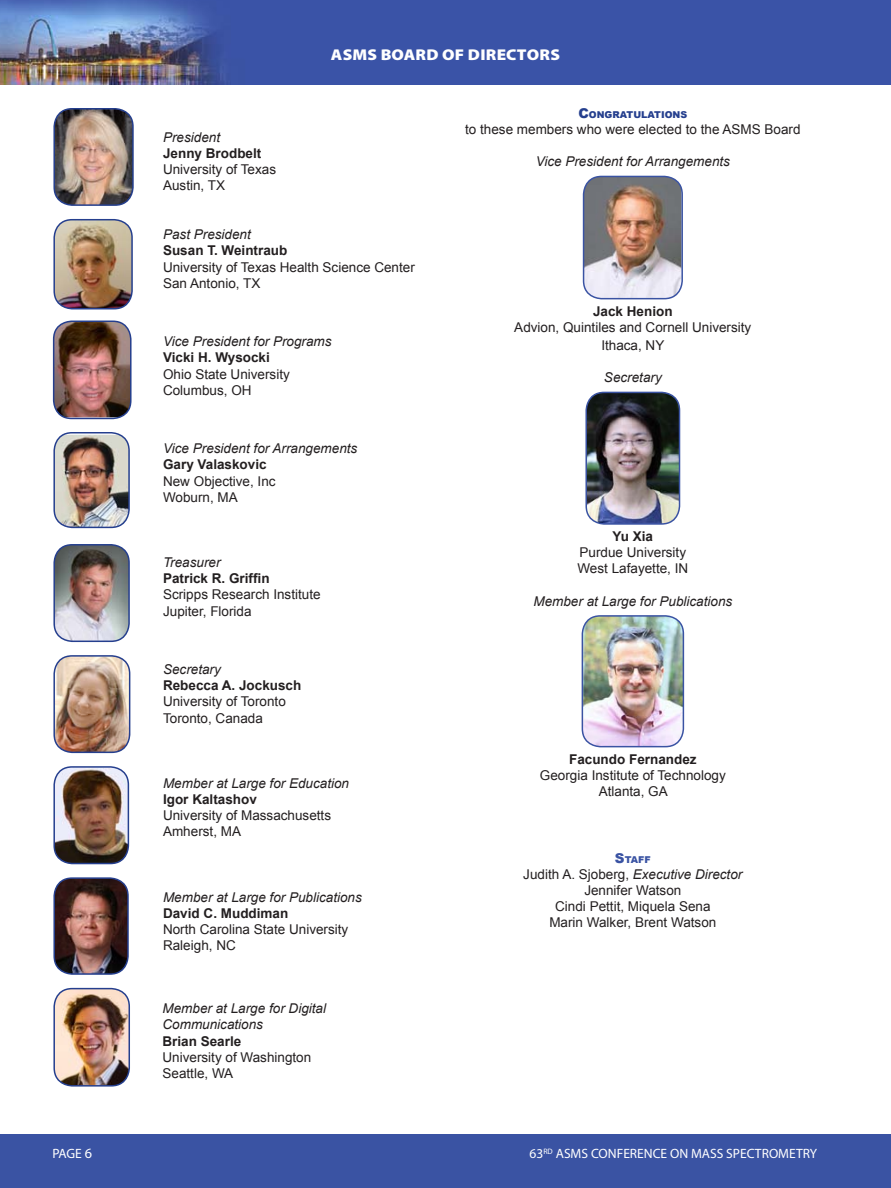
<style>
.page{position:relative;width:891px;height:1188px;background:#fff}
.page>*{position:absolute;margin:0;border:0;box-sizing:border-box;transform-origin:0 0}
.t1{font:900 15.6px "Myriad Pro";letter-spacing:.015em;color:#fff;scale:1.09 1}
.t2{font:13.5px/16.2px "Arial";color:#231f20}
.t3{font:italic 13.5px/16.2px "Arial";color:#231f20}
.t4{font:700 13.5px "Arial";color:#231f20}
.t5{font:13.5px "Myriad Pro";color:#fff}
.t6{font:900 9.45px "Arial";color:#253f8e}
.t7{font:900 9.45px "Arial";color:#3a53a3}
.s1{font-size:13.5px}
.s2{font-style:italic}
.s3{font-size:14.25px}
</style>
<div class="page">
<div style="left:0;top:1134px;width:891px;height:54px;background:#3a53a3"></div>
<img style="left:0;top:0;width:850px;height:84px">
<div style="left:850px;top:0;width:41px;height:84px;background:#3a53a7"></div>
<img style="left:56px;top:109px;width:77px;height:96px">
<div style="left:53px;top:108px;width:81px;height:98px;border:2px solid #253f8e;border-radius:18px"></div>
<img style="left:54px;top:220px;width:78px;height:89px">
<div style="left:53px;top:219px;width:80px;height:90px;border:2px solid #253f8e;border-radius:18px"></div>
<img style="left:54px;top:435px;width:75px;height:92px">
<div style="left:53px;top:432px;width:77px;height:96px;border:2px solid #253f8e;border-radius:18px"></div>
<img style="left:54px;top:545px;width:75px;height:96px">
<div style="left:53px;top:544px;width:77px;height:98px;border:2px solid #253f8e;border-radius:18px"></div>
<img style="left:54px;top:656px;width:76px;height:96px">
<div style="left:53px;top:655px;width:77px;height:98px;border:2px solid #253f8e;border-radius:18px"></div>
<img style="left:54px;top:767px;width:74px;height:97px">
<div style="left:53px;top:766px;width:76px;height:98px;border:2px solid #253f8e;border-radius:18px"></div>
<img style="left:56px;top:880px;width:72px;height:94px">
<div style="left:53px;top:877px;width:76px;height:98px;border:2px solid #253f8e;border-radius:18px"></div>
<img style="left:56px;top:989px;width:73px;height:97px">
<div style="left:53px;top:988px;width:77px;height:99px;border:2px solid #253f8e;border-radius:18px"></div>
<img style="left:54px;top:321px;width:77px;height:96px">
<div style="left:53px;top:321px;width:79px;height:98px;border:2px solid #253f8e;border-radius:18px"></div>
<img style="left:584px;top:176px;width:97px;height:122px">
<div style="left:583px;top:176px;width:100px;height:123px;border:2px solid #3a53a3;border-radius:18px"></div>
<img style="left:588px;top:392px;width:92px;height:132px">
<div style="left:585px;top:392px;width:95px;height:133px;border:2px solid #3a53a3;border-radius:18px"></div>
<img style="left:582px;top:616px;width:101px;height:131px">
<div style="left:582px;top:615px;width:102px;height:132px;border:2px solid #3a53a3;border-radius:18px"></div>
<p class="t1" style="left:347px;top:43px;width:182px">GENER L INFORMATION</p>
<p class="t1" style="left:331px;top:45px;width:212px">ASMS BOARD OF DIRECTORS</p>
<p class="t3" style="left:163px;top:129px;width:59px">President</p>
<p class="t4" style="left:163px;top:144px;width:100px">Jenny Brodbelt</p>
<p class="t2" style="left:163px;top:161px;width:115px">University of Texas<br>Austin, TX</p>
<p class="t3" style="left:163px;top:227px;width:89px">Past President</p>
<p class="t4" style="left:163px;top:242px;width:126px">Susan T. Weintraub</p>
<p class="t2" style="left:163px;top:259px;width:253px">University of Texas Health Science Center<br>San Antonio, TX</p>
<p class="t3" style="left:163px;top:334px;width:170px">Vice President for Programs</p>
<p class="t4" style="left:163px;top:349px;width:108px">Vicki H. Wysocki</p>
<p class="t2" style="left:163px;top:366px;width:128px">Ohio State University<br>Columbus, OH</p>
<p class="t3" style="left:163px;top:441px;width:196px">Vice President for Arrangements</p>
<p class="t4" style="left:163px;top:456px;width:105px">Gary Valaskovic</p>
<p class="t2" style="left:163px;top:473px;width:114px">New Objective, Inc<br>Woburn, MA</p>
<p class="t3" style="left:163px;top:554px;width:59px">Treasurer</p>
<p class="t4" style="left:163px;top:569px;width:108px">Patrick R. Griffin</p>
<p class="t2" style="left:163px;top:587px;width:159px">Scripps Research Institute<br>Jupiter, Florida</p>
<p class="t3" style="left:163px;top:661px;width:59px">Secretary</p>
<p class="t4" style="left:163px;top:676px;width:140px">Rebecca A. Jockusch</p>
<p class="t2" style="left:163px;top:694px;width:124px">University of Toronto<br>Toronto, Canada</p>
<p class="t3" style="left:163px;top:775px;width:188px">Member at Large for Education</p>
<p class="t4" style="left:163px;top:790px;width:95px">Igor Kaltashov</p>
<p class="t2" style="left:163px;top:808px;width:170px">University of Massachusetts<br>Amherst, MA</p>
<p class="t3" style="left:163px;top:889px;width:200px">Member at Large for Publications</p>
<p class="t4" style="left:163px;top:904px;width:127px">David C. Muddiman</p>
<p class="t2" style="left:163px;top:921px;width:187px">North Carolina State University<br>Raleigh, NC</p>
<p class="t3" style="left:163px;top:1001px;width:165px">Member at Large for Digital<br>Communications</p>
<p class="t4" style="left:163px;top:1032px;width:80px">Brian Searle</p>
<p class="t2" style="left:163px;top:1049px;width:150px">University of Washington<br>Seattle, WA</p>
<p class="t6" style="left:578px;top:107px;width:110px"><span class="s1">C</span>ONGRATULATIONS</p>
<p class="t2" style="left:465px;top:121px;width:337px">to these members who were elected to the ASMS Board</p>
<p class="t3" style="left:536px;top:154px;width:196px">Vice President for Arrangements</p>
<p class="t4" style="left:593px;top:302px;width:81px">Jack Henion</p>
<p class="t2" style="left:514px;top:318px;width:239px;line-height:18px;text-align:center">Advion, Quintiles and Cornell University<br>Ithaca, NY</p>
<p class="t3" style="left:604px;top:370px;width:59px">Secretary</p>
<p class="t4" style="left:613px;top:527px;width:42px">Yu Xia</p>
<p class="t2" style="left:577px;top:544px;width:112px">Purdue University<br>West Lafayette, IN</p>
<p class="t3" style="left:533px;top:593px;width:200px">Member at Large for Publications</p>
<p class="t4" style="left:569px;top:750px;width:129px">Facundo Fernandez</p>
<p class="t2" style="left:540px;top:767px;width:187px;text-align:center">Georgia Institute of Technology<br>Atlanta, GA</p>
<p class="t7" style="left:615px;top:852px;width:37px"><span class="s1">S</span>TAFF</p>
<p class="t2" style="left:523px;top:866px;width:221px;text-align:center">Judith A. Sjoberg, <span class="s2">Executive Director<br></span>Jennifer Watson<br>Cindi Pettit, Miquela Sena<br>Marin Walker, Brent Watson</p>
<p class="t5" style="left:52px;top:1145px;width:41px">PAGE <span class="s3">6</span></p>
<p class="t5" style="left:530px;top:1145px;width:289px">63<sup>RD</sup> ASMS CONFERENCE ON MASS SPECTROMETRY</p>
</div>
